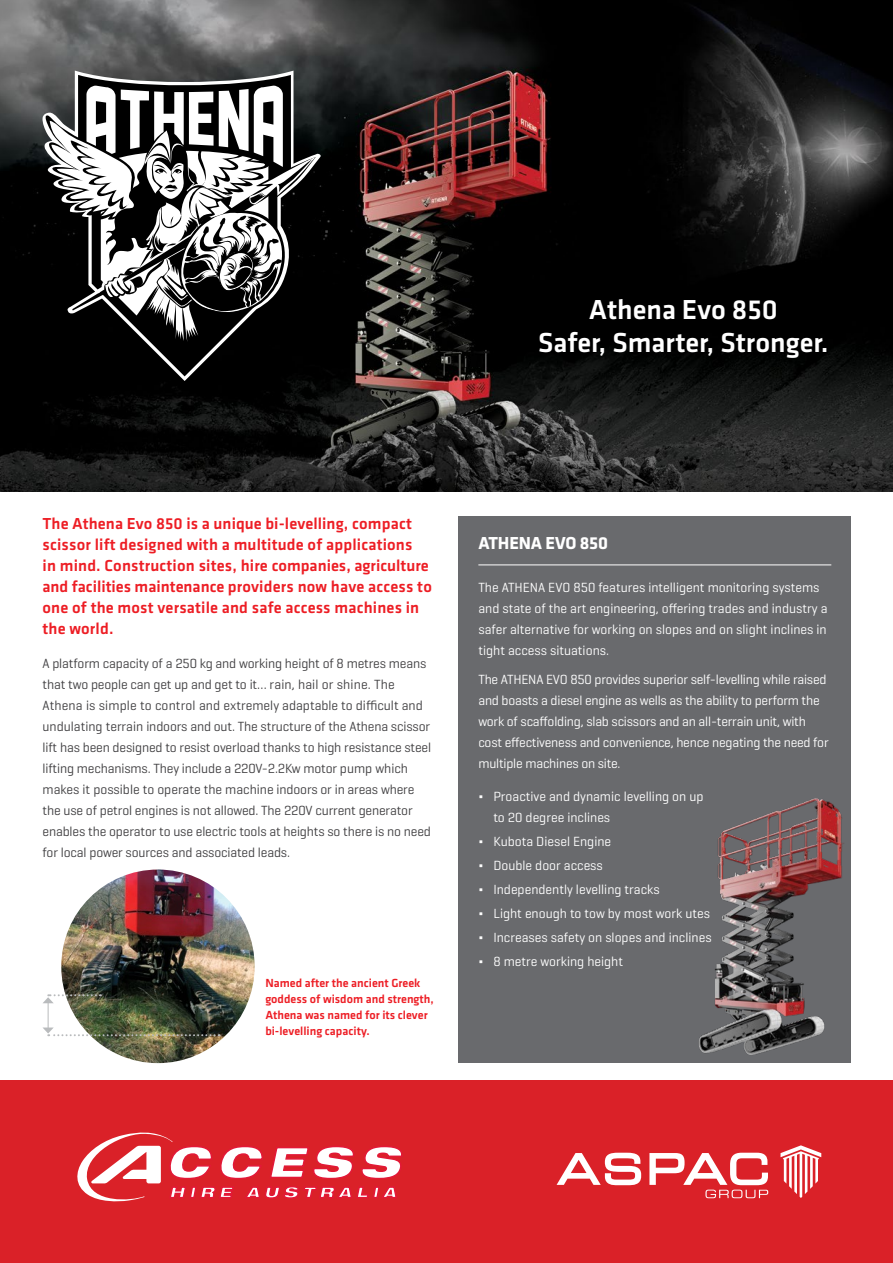
<style>
.page{position:relative;width:893px;height:1263px;background:#fff}
.page>*{position:absolute;margin:0;border:0;box-sizing:border-box;transform-origin:0 0}
.t1{font:500 28.5px/33px "Klavika";color:#fff;text-align:center}
.t2{font:700 18px "Klavika";letter-spacing:-.01em;color:#fff}
.t3{font:500 16.5px/21px "Klavika";letter-spacing:.01em;color:#ed1d24}
.t4{font:13.5px/21px "Geogrotesque";color:#fff}
.t5{font:13.5px/21px "Geogrotesque";letter-spacing:-.01em;color:#414042}
.t6{font:500 12.15px/16.2px "Klavika";color:#ed1d24}
</style>
<div class="page">
<img style="left:0;top:0;width:893px;height:491px">
<svg style="left:43px;top:71px;width:278px;height:310px;background:#1d1e1e"></svg>
<svg style="left:78px;top:75px;width:213px;height:301px;background:#262727"></svg>
<svg style="left:43px;top:78px;width:273px;height:292px"></svg>
<div style="left:0;top:1080px;width:893px;height:183px;background:#da2128"></div>
<svg style="left:780px;top:1145px;width:41px;height:53px"></svg>
<svg style="left:557px;top:1153px;width:84px;height:32px"></svg>
<svg style="left:649px;top:1153px;width:119px;height:45px"></svg>
<svg style="left:77px;top:1132px;width:325px;height:70px"></svg>
<div style="left:458px;top:516px;width:392px;height:547px;background:#696a6d"></div>
<img style="left:699px;top:783px;width:152px;height:280px">
<img style="left:61px;top:869px;width:194px;height:194px;border-radius:97px">
<img style="left:43px;top:994px;width:177px;height:42px">
<hr style="left:478px;top:564px;width:353px;height:1px;background:#fff">
<h1 class="t1" style="left:538px;top:292px;width:292px">Athena Evo 850<br>Safer, Smarter, Stronger.</h1>
<p class="t3" style="left:43px;top:512px;width:391px">The Athena Evo 850 is a unique bi-levelling, compact scissor lift designed with a multitude of applications<br>in mind. Construction sites, hire companies, agriculture and facilities maintenance providers now have access to one of the most versatile and safe access machines in the world.</p>
<p class="t5" style="left:43px;top:652px;width:390px">A platform capacity of a 250 kg and working height of 8 metres means that two people can get up and get to it… rain, hail or shine. The Athena is simple to control and extremely adaptable to difficult and undulating terrain indoors and out. The structure of the Athena scissor lift has been designed to resist overload thanks to high resistance steel lifting mechanisms. They include a 220V-2.2Kw motor pump which makes it possible to operate the machine indoors or in areas where the use of petrol engines is not allowed. The 220V current generator enables the operator to use electric tools at heights so there is no need for local power sources and associated leads.</p>
<p class="t6" style="left:265px;top:974px;width:170px">Named after the ancient Greek goddess of wisdom and strength,<br>Athena was named for its clever bi-levelling capacity.</p>
<h2 class="t2" style="left:478px;top:530px;width:131px">ATHENA EVO 850</h2>
<p class="t4" style="left:478px;top:576px;width:351px">The ATHENA EVO 850 features intelligent monitoring systems and state of the art engineering, offering trades and industry a safer alternative for working on slopes and on slight inclines in tight access situations.</p>
<p class="t4" style="left:478px;top:669px;width:352px">The ATHENA EVO 850 provides superior self-levelling while raised and boasts a diesel engine as wells as the ability to perform the work of scaffolding, slab scissors and an all-terrain unit, with cost effectiveness and convenience, hence negating the need for multiple machines on site.</p>
<p class="t4" style="left:493px;top:785px;width:212px;text-indent:-15px">Δ Proactive and dynamic levelling on up to 20 degree inclines</p>
<p class="t4" style="left:478px;top:829px;width:235px;line-height:24px">Δ Kubota Diesel Engine<br>Δ Double door access<br>Δ Independently levelling tracks<br>Δ Light enough to tow by most work utes<br>Δ Increases safety on slopes and inclines<br>Δ 8 metre working height</p>
</div>
